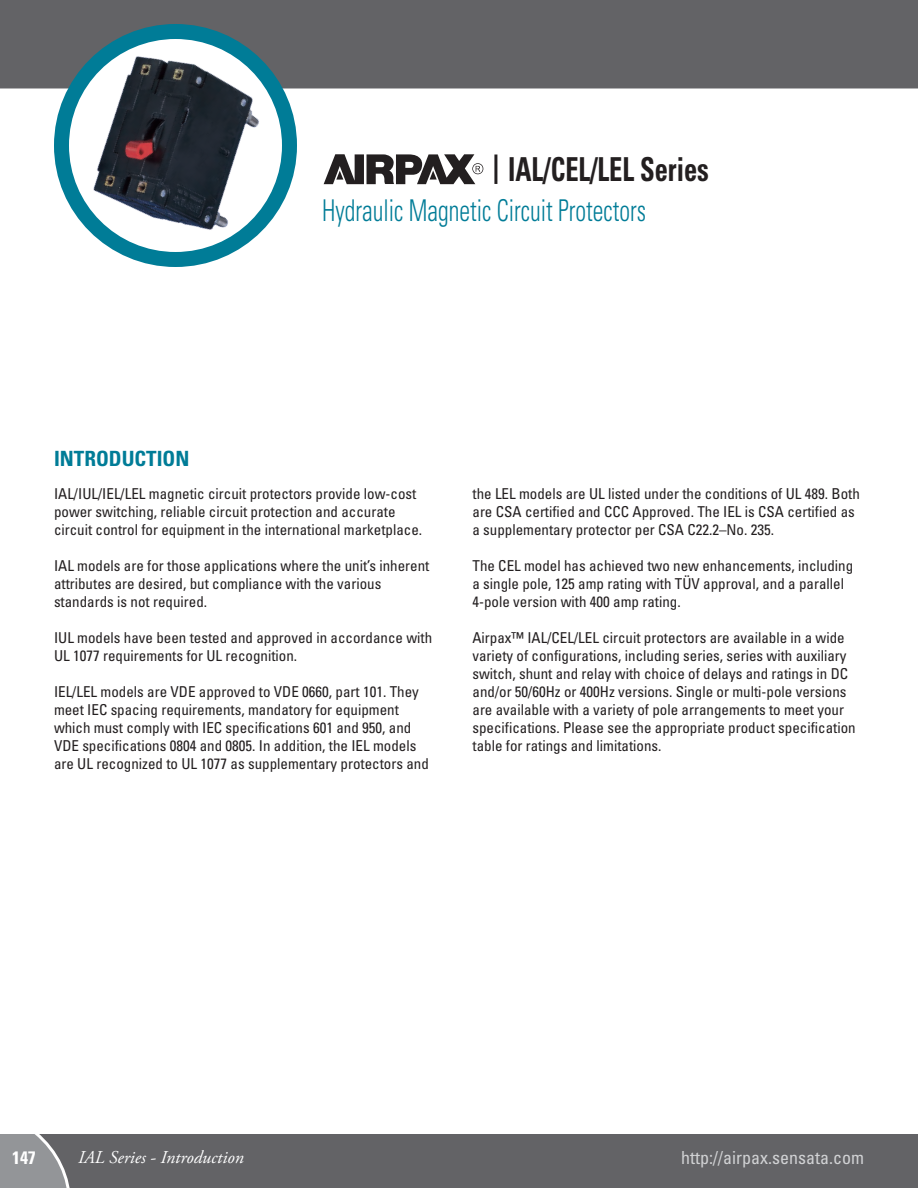
<style>
.page{position:relative;width:918px;height:1188px;background:#fff}
.page>*{position:absolute;margin:0;border:0;box-sizing:border-box;transform-origin:0 0}
.t1{font:700 condensed 33px "Univers";color:#231f20;scale:.8 1}
.t2{font:300 condensed 30px "Univers";color:#007c97;scale:.8 1}
.t3{font:700 condensed 21px "Univers";color:#007c97}
.t4{font:condensed 18px "Univers";color:#d1d2d4}
.t5{font:italic 18px "Adobe Garamond Pro";color:#fff}
.t6{font:700 condensed 18px "Univers";color:#fff}
.t7{font:condensed 15px/18px "Univers";color:#231f20}
</style>
<div class="page">
<div style="left:73px;top:1134px;width:845px;height:54px;background:#636366"></div>
<div style="left:0;top:0;width:918px;height:89px;background:#636366"></div>
<svg style="left:324px;top:154px;width:159px;height:30px"></svg>
<hr style="left:494px;top:154px;width:3px;height:30px;background:#231f20">
<svg style="left:0;top:1134px;width:73px;height:54px;background:#8e9092"></svg>
<img style="left:62px;top:32px;width:228px;height:228px">
<div style="left:54px;top:24px;width:243px;height:243px;border:15px solid #007c97;border-radius:50%"></div>
<p class="t1" style="left:508px;top:149px;width:253px">IAL/CEL/LEL Series</p>
<p class="t2" style="left:322px;top:193px;width:406px">Hydraulic Magnetic Circuit Protectors</p>
<p class="t3" style="left:54px;top:446px;width:137px">INTRODUCTION</p>
<p class="t7" style="left:54px;top:485px;width:370px">IAL/IUL/IEL/LEL magnetic circuit protectors provide low-cost power switching, reliable circuit protection and accurate circuit control for equipment in the international marketplace.</p>
<p class="t7" style="left:54px;top:557px;width:377px">IAL models are for those applications where the unit’s inherent attributes are desired, but compliance with the various standards is not required.</p>
<p class="t7" style="left:54px;top:629px;width:380px">IUL models have been tested and approved in accordance with<br>UL 1077 requirements for UL recognition.</p>
<p class="t7" style="left:54px;top:683px;width:376px">IEL/LEL models are VDE approved to VDE 0660, part 101. They meet IEC spacing requirements, mandatory for equipment which must comply with IEC specifications 601 and 950, and VDE specifications 0804 and 0805. In addition, the IEL models are UL recognized to UL 1077 as supplementary protectors and</p>
<p class="t7" style="left:472px;top:485px;width:389px">the LEL models are UL listed under the conditions of UL 489. Both are CSA certified and CCC Approved. The IEL is CSA certified as a supplementary protector per CSA C22.2–No. 235.</p>
<p class="t7" style="left:472px;top:557px;width:382px">The CEL model has achieved two new enhancements, including a single pole, 125 amp rating with TÜV approval, and a parallel<br>4-pole version with 400 amp rating.</p>
<p class="t7" style="left:472px;top:629px;width:385px">Airpax™ IAL/CEL/LEL circuit protectors are available in a wide variety of configurations, including series, series with auxiliary switch, shunt and relay with choice of delays and ratings in DC and/or 50/60Hz or 400Hz versions. Single or multi-pole versions are available with a variety of pole arrangements to meet your specifications. Please see the appropriate product specification table for ratings and limitations.</p>
<p class="t6" style="left:12px;top:1147px;width:25px">147</p>
<p class="t5" style="left:78px;top:1146px;width:167px">IAL Series - Introduction</p>
<p class="t4" style="left:681px;top:1146px;width:184px">http://airpax.sensata.com</p>
</div>
